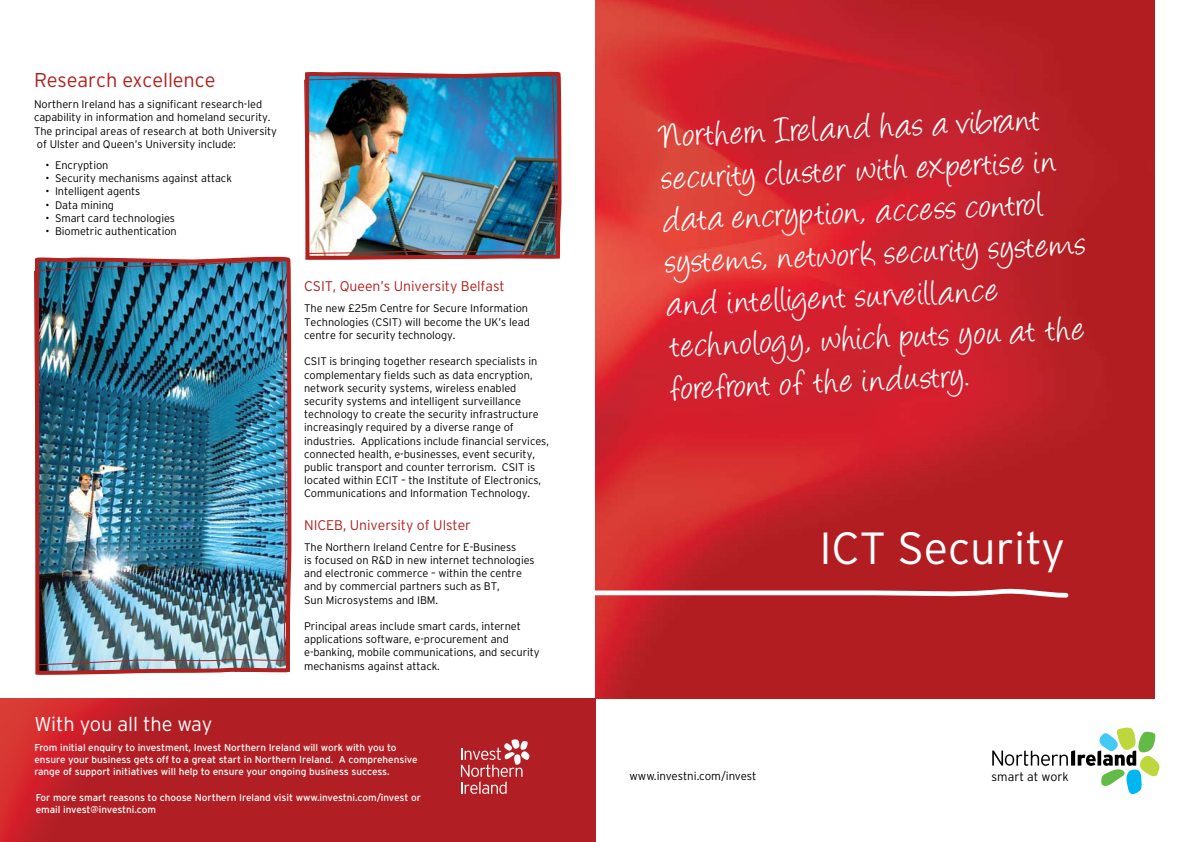
<style>
.page{position:relative;width:1191px;height:842px;background:#fff}
.page>*{position:absolute;margin:0;border:0;box-sizing:border-box;transform-origin:0 0}
.t1{font:300 45px "Interstate";color:#fff}
.t2{font:40px/42.2px "Angelina";color:#fff}
.t3{font:300 20px "Interstate";letter-spacing:-.005em;color:#b1221f}
.t4{font:300 20px "Interstate";letter-spacing:-.005em;color:#fff}
.t5{font:300 14px "Interstate";letter-spacing:-.005em;color:#b1221f}
.t6{font:300 12.3px "Interstate";color:#000}
.t7{font:300 11.5px "Interstate";letter-spacing:-.01em;color:#000}
.t8{font:300 11px/13.2px "Interstate";letter-spacing:-.005em;color:#000}
.t9{font:10px/12px "Interstate";letter-spacing:-.005em;color:#fff}
</style>
<div class="page">
<img style="left:595px;top:0;width:560px;height:698px">
<svg style="left:992px;top:728px;width:167px;height:66px"></svg>
<svg style="left:595px;top:584px;width:475px;height:16px"></svg>
<img style="left:0;top:698px;width:595px;height:144px">
<svg style="left:461px;top:738px;width:69px;height:56px;background:#c14e52"></svg>
<svg style="left:35px;top:256px;width:257px;height:417px"></svg>
<img style="left:33px;top:259px;width:254px;height:580px">
<svg style="left:305px;top:71px;width:257px;height:189px"></svg>
<img style="left:304px;top:75px;width:253px;height:179px">
<p class="t3" style="left:34px;top:69px;width:183px">Research excellence</p>
<p class="t8" style="left:34px;top:98px;width:238px">Northern Ireland has a significant research-led capability in information and homeland security.</p>
<p class="t8" style="left:34px;top:124px;width:244px">The principal areas of research at both University of Ulster and Queen’s University include:</p>
<p class="t8" style="left:45px;top:158px;width:65px">• Encryption</p>
<p class="t8" style="left:45px;top:172px;width:188px">• Security mechanisms against attack</p>
<p class="t8" style="left:45px;top:185px;width:97px">• Intelligent agents</p>
<p class="t8" style="left:45px;top:198px;width:70px">• Data mining</p>
<p class="t8" style="left:45px;top:211px;width:131px">• Smart card technologies</p>
<p class="t8" style="left:45px;top:224px;width:133px">• Biometric authentication</p>
<p class="t5" style="left:304px;top:278px;width:202px">CSIT, Queen’s University Belfast</p>
<p class="t8" style="left:304px;top:302px;width:227px">The new £25m Centre for Secure Information<br>Technologies (CSIT) will become the UK’s lead centre for security technology.</p>
<p class="t8" style="left:304px;top:355px;width:246px">CSIT is bringing together research specialists in complementary fields such as data encryption, network security systems, wireless enabled security systems and intelligent surveillance technology to create the security infrastructure increasingly required by a diverse range of industries. Applications include financial services, connected health, e-businesses, event security, public transport and counter terrorism. CSIT is located within ECIT – the Institute of Electronics, Communications and Information Technology.</p>
<p class="t5" style="left:304px;top:517px;width:168px">NICEB, University of Ulster</p>
<p class="t8" style="left:304px;top:540px;width:232px">The Northern Ireland Centre for E-Business<br>is focused on R&amp;D in new internet technologies and electronic commerce – within the centre and by commercial partners such as BT,<br>Sun Microsystems and IBM.</p>
<p class="t8" style="left:304px;top:619px;width:237px">Principal areas include smart cards, internet applications software, e-procurement and e-banking, mobile communications, and security mechanisms against attack.</p>
<p class="t4" style="left:34px;top:713px;width:179px">With you all the way</p>
<p class="t9" style="left:34px;top:742px;width:364px">From initial enquiry to investment, Invest Northern Ireland will work with you to</p>
<p class="t9" style="left:34px;top:754px;width:385px">ensure your business gets off to a great start in Northern Ireland. A comprehensive</p>
<p class="t9" style="left:34px;top:766px;width:357px">range of support initiatives will help to ensure your ongoing business success.</p>
<p class="t9" style="left:36px;top:792px;width:386px">For more smart reasons to choose Northern Ireland visit www.investni.com/invest or email invest@investni.com</p>
<p class="t2" style="left:659px;top:117px;width:423px;rotate:-2deg">Northern Ireland has a vibrant security cluster with expertise in data encryption, access control systems, network security systems and intelligent surveillance technology, which puts you at the forefront of the industry.</p>
<p class="t1" style="left:819px;top:522px;width:247px">ICT Security</p>
<p class="t7" style="left:629px;top:770px;width:128px">www.investni.com/invest</p>
<p class="t6" style="left:991px;top:769px;width:79px">smart at work</p>
</div>
